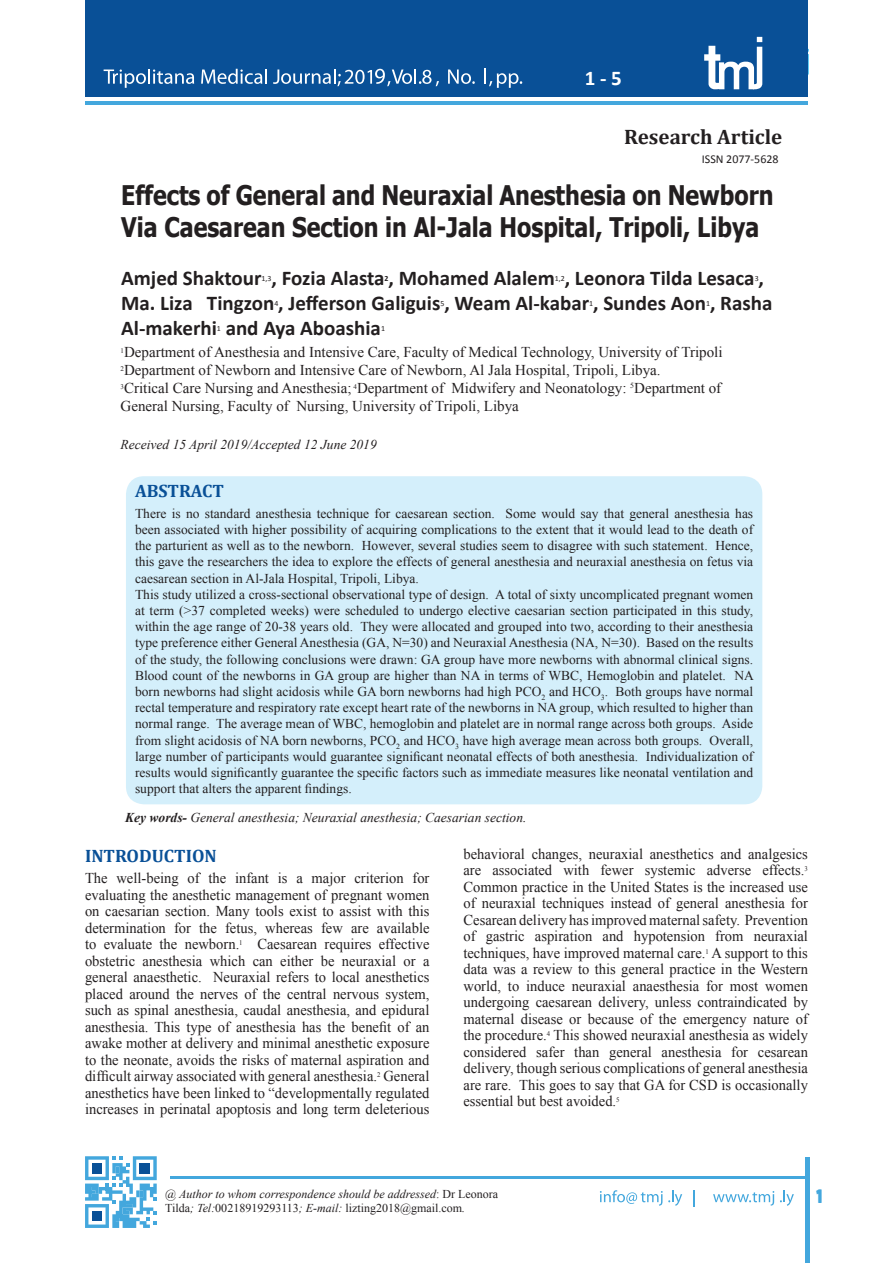
<style>
.page{position:relative;width:893px;height:1263px;background:#fff}
.page>*{position:absolute;margin:0;border:0;box-sizing:border-box;transform-origin:0 0}
.t1{font:700 27px/32.4px "Tahoma";color:#231f20;scale:.86 1}
.t2{font:700 21px "Calibri";color:#231f20}
.t3{font:700 21px "Cambria";color:#231f20}
.t4{font:700 21px "Calibri";color:#fff}
.t5{font:700 18px "Cambria";color:#095097}
.t6{font:800 18px "Abdo Master";color:#43a7dd}
.t7{font:15px/16.5px "Times New Roman";color:#231f20;text-align:justify}
.t8{font:13.5px/16.2px "Times New Roman";color:#231f20}
.t9{font:italic 13.5px "Times New Roman";color:#231f20}
.t10{font:italic 12px/14.4px "Times New Roman";color:#231f20}
.t11{font:12px "Calibri";color:#231f20}
.t12{font:7.8px "Calibri";color:#231f20}
.t13{font:700 7.8px "Calibri";color:#231f20}
.s1{font-weight:700}
.s2{font-style:normal}
</style>
<div class="page">
<svg style="left:808px;top:49px;width:1px;height:26px"></svg>
<div style="left:805px;top:1157px;width:5px;height:106px;background:#43a7dd"></div>
<hr style="left:170px;top:1176px;width:638px;height:3px;background:#43a7dd">
<svg style="left:85px;top:1156px;width:72px;height:72px"></svg>
<svg style="left:600px;top:1190px;width:82px;height:16px"></svg>
<svg style="left:694px;top:1190px;width:1px;height:16px"></svg>
<svg style="left:713px;top:1191px;width:61px;height:14px"></svg>
<svg style="left:780px;top:1190px;width:14px;height:16px"></svg>
<div style="left:126px;top:476px;width:636px;height:328px;background:#d4effb;border-radius:18px"></div>
<hr style="left:85px;top:101px;width:723px;height:4px;background:#43a7dd">
<div style="left:85px;top:0;width:723px;height:97px;background:#095097"></div>
<svg style="left:704px;top:37px;width:58px;height:52px"></svg>
<svg style="left:104px;top:69px;width:90px;height:19px"></svg>
<svg style="left:201px;top:69px;width:66px;height:15px"></svg>
<svg style="left:448px;top:70px;width:27px;height:14px"></svg>
<svg style="left:484px;top:69px;width:38px;height:19px"></svg>
<svg style="left:273px;top:69px;width:166px;height:17px"></svg>
<h2 class="t4" style="left:585px;top:65px;width:39px">1 - 5</h2>
<h2 class="t3" style="left:624px;top:124px;width:160px">Research Article</h2>
<p class="t11" style="left:702px;top:151px;width:78px">ISSN 2077-5628</p>
<h1 class="t1" style="left:121px;top:177px;width:760px">Effects of General and Neuraxial Anesthesia on Newborn<br>Via Caesarean Section in Al-Jala Hospital, Tripoli, Libya</h1>
<h2 class="t2" style="left:121px;top:265px;width:142px">Amjed Shaktour</h2>
<p class="t12" style="left:262px;top:273px;width:11px">1,3</p>
<h2 class="t2" style="left:272px;top:265px;width:285px">, Fozia Alasta , Mohamed Alalem</h2>
<p class="t13" style="left:385px;top:273px;width:5px">2</p>
<p class="t12" style="left:555px;top:273px;width:11px">1,2</p>
<h2 class="t2" style="left:565px;top:265px;width:201px">, Leonora Tilda Lesaca ,</h2>
<p class="t12" style="left:755px;top:273px;width:5px">3</p>
<h2 class="t2" style="left:121px;top:290px;width:653px">Ma. Liza Tingzon , Jefferson Galiguis , Weam Al-kabar , Sundes Aon , Rasha</h2>
<p class="t12" style="left:274px;top:298px;width:5px">4</p>
<p class="t12" style="left:440px;top:298px;width:5px">5</p>
<p class="t12" style="left:589px;top:298px;width:5px">1</p>
<p class="t12" style="left:706px;top:298px;width:5px">1</p>
<h2 class="t2" style="left:121px;top:315px;width:261px">Al-makerhi and Aya Aboashia</h2>
<p class="t12" style="left:217px;top:323px;width:5px">1</p>
<p class="t12" style="left:381px;top:323px;width:5px">1</p>
<p class="t7" style="left:121px;top:343px;width:603px;line-height:18px;text-align:left"><sup>1</sup>Department of Anesthesia and Intensive Care, Faculty of Medical Technology, University of Tripoli <sup>2</sup>Department of Newborn and Intensive Care of Newborn, Al Jala Hospital, Tripoli, Libya.<br><sup>3</sup>Critical Care Nursing and Anesthesia; <sup>4</sup>Department of Midwifery and Neonatology: <sup>5</sup>Department of General Nursing, Faculty of Nursing, University of Tripoli, Libya</p>
<p class="t9" style="left:121px;top:436px;width:258px">Received 15 April 2019/Accepted 12 June 2019</p>
<p class="t5" style="left:135px;top:480px;width:91px">ABSTRACT</p>
<p class="t8" style="left:135px;top:505px;width:620px">There is no standard anesthesia technique for caesarean section. Some would say that general anesthesia has been associated with higher possibility of acquiring complications to the extent that it would lead to the death of the parturient as well as to the newborn. However, several studies seem to disagree with such statement. Hence, this gave the researchers the idea to explore the effects of general anesthesia and neuraxial anesthesia on fetus via caesarean section in Al-Jala Hospital, Tripoli, Libya.<br>This study utilized a cross-sectional observational type of design. A total of sixty uncomplicated pregnant women at term (&gt;37 completed weeks) were scheduled to undergo elective caesarian section participated in this study, within the age range of 20-38 years old. They were allocated and grouped into two, according to their anesthesia type preference either General Anesthesia (GA, N=30) and Neuraxial Anesthesia (NA, N=30). Based on the results of the study, the following conclusions were drawn: GA group have more newborns with abnormal clinical signs.<br>Blood count of the newborns in GA group are higher than NA in terms of WBC, Hemoglobin and platelet. NA born newborns had slight acidosis while GA born newborns had high PCO<sub>2</sub> and HCO<sub>3</sub>. Both groups have normal rectal temperature and respiratory rate except heart rate of the newborns in NA group, which resulted to higher than normal range. The average mean of WBC, hemoglobin and platelet are in normal range across both groups. Aside from slight acidosis of NA born newborns, PCO<sub>2</sub> and HCO<sub>3</sub> have high average mean across both groups. Overall, large number of participants would guarantee significant neonatal effects of both anesthesia. Individualization of results would significantly guarantee the specific factors such as immediate measures like neonatal ventilation and support that alters the apparent findings.</p>
<p class="t9" style="left:125px;top:808px;width:403px"><span class="s1">Key words-</span> General anesthesia; Neuraxial anesthesia; Caesarian section.</p>
<p class="t5" style="left:85px;top:845px;width:133px">INTRODUCTION</p>
<p class="t7" style="left:85px;top:870px;width:346px">The well-being of the infant is a major criterion for evaluating the anesthetic management of pregnant women on caesarian section. Many tools exist to assist with this determination for the fetus, whereas few are available to evaluate the newborn.<sup>1</sup> Caesarean requires effective obstetric anesthesia which can either be neuraxial or a general anaesthetic. Neuraxial refers to local anesthetics placed around the nerves of the central nervous system, such as spinal anesthesia, caudal anesthesia, and epidural anesthesia. This type of anesthesia has the benefit of an awake mother at delivery and minimal anesthetic exposure to the neonate, avoids the risks of maternal aspiration and difficult airway associated with general anesthesia.<sup>2</sup> General anesthetics have been linked to “developmentally regulated increases in perinatal apoptosis and long term deleterious</p>
<p class="t7" style="left:463px;top:845px;width:346px">behavioral changes, neuraxial anesthetics and analgesics are associated with fewer systemic adverse effects.<sup>3<br></sup>Common practice in the United States is the increased use of neuraxial techniques instead of general anesthesia for Cesarean delivery has improved maternal safety. Prevention of gastric aspiration and hypotension from neuraxial techniques, have improved maternal care.<sup>1</sup> A support to this data was a review to this general practice in the Western world, to induce neuraxial anaesthesia for most women undergoing caesarean delivery, unless contraindicated by maternal disease or because of the emergency nature of the procedure.<sup>4</sup> This showed neuraxial anesthesia as widely considered safer than general anesthesia for cesarean delivery, though serious complications of general anesthesia are rare. This goes to say that GA for CSD is occasionally essential but best avoided.<sup>5</sup></p>
<p class="t10" style="left:165px;top:1186px;width:334px">@ Author to whom correspondence should be addressed<span class="s2">: Dr Leonora<br>Tilda</span>; Tel:<span class="s2">00218919293113</span>; E-mail: <span class="s2">lizting2018@gmail.com</span>.</p>
<p class="t6" style="left:815px;top:1187px;width:9px">1</p>
</div>
